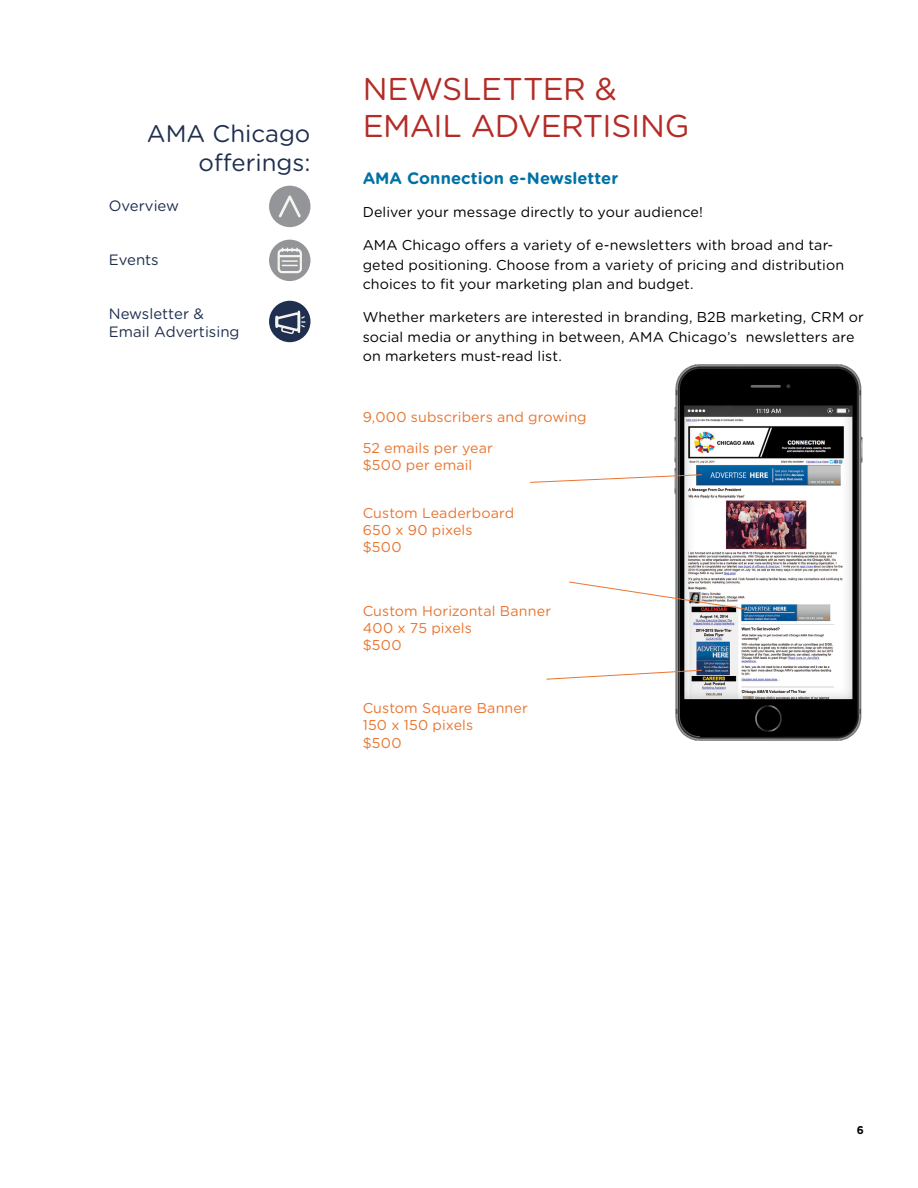
<style>
.page{position:relative;width:918px;height:1188px;background:#fff}
.page>*{position:absolute;margin:0;border:0;box-sizing:border-box;transform-origin:0 0}
.Section_headline{font:31.5px/37.8px "Gotham Rounded";letter-spacing:-.02em;color:#b32c26}
.sidebar_section_head{font:24px/28.8px "Gotham Rounded";color:#1f2f4f;text-align:right}
.paragraph_headline{font:700 16.5px "Gotham Rounded";letter-spacing:.005em;color:#0071a6}
.sidebar_boldtext{font:15px/18px "Gotham Rounded";color:#1f2f4f}
.body_text{font:14.25px/19.5px "Gotham Rounded";letter-spacing:.005em;color:#000}
.paragraph_headline-2{font:14.25px/17.1px "Gotham Rounded";letter-spacing:.01em;color:#e87631}
.t1{font:700 11.25px "Gotham Rounded";color:#000;scale:.95 1}
</style>
<div class="page">
<div style="left:269px;top:240px;width:41px;height:41px;background:#939598;border-radius:50%"></div>
<div style="left:278px;top:249px;width:24px;height:24px;border:2px solid #f5f4ee;border-radius:4px"></div>
<hr style="left:279px;top:255px;width:22px;height:2px;background:#f5f4ee">
<svg style="left:282px;top:248px;width:16px;height:3px"></svg>
<svg style="left:282px;top:260px;width:15px;height:6px"></svg>
<div style="left:269px;top:186px;width:41px;height:41px;background:#939598;border-radius:50%"></div>
<svg style="left:279px;top:195px;width:22px;height:22px"></svg>
<div style="left:269px;top:301px;width:41px;height:41px;background:#1f2f4f;border-radius:50%"></div>
<hr style="left:298px;top:312px;width:2px;height:20px;background:#f5f4ee">
<svg style="left:275px;top:313px;width:31px;height:22px"></svg>
<img style="left:674px;top:364px;width:189px;height:377px">
<svg style="left:569px;top:581px;width:177px;height:29px"></svg>
<svg style="left:546px;top:669px;width:157px;height:11px"></svg>
<svg style="left:530px;top:474px;width:173px;height:9px"></svg>
<p class="sidebar_section_head" style="left:147px;top:118px;width:165px">AMA Chicago offerings:</p>
<p class="sidebar_boldtext" style="left:109px;top:196px;width:72px">Overview</p>
<p class="sidebar_boldtext" style="left:109px;top:250px;width:51px">Events</p>
<p class="sidebar_boldtext" style="left:109px;top:304px;width:132px">Newsletter &amp;<br>Email Advertising</p>
<p class="Section_headline" style="left:363px;top:68px;width:328px">NEWSLETTER &amp;<br>EMAIL ADVERTISING</p>
<p class="paragraph_headline" style="left:363px;top:166px;width:257px">AMA Connection e-Newsletter</p>
<p class="body_text" style="left:363px;top:202px;width:342px">Deliver your message directly to your audience!</p>
<p class="body_text" style="left:363px;top:235px;width:483px">AMA Chicago offers a variety of e-newsletters with broad and tar&shy;geted positioning. Choose from a variety of pricing and distribution choices to fit your marketing plan and budget.</p>
<p class="body_text" style="left:363px;top:307px;width:503px">Whether marketers are interested in branding, B2B marketing, CRM or social media or anything in between, AMA Chicago’s newsletters are on marketers must-read list.</p>
<p class="paragraph_headline-2" style="left:363px;top:408px;width:226px">9,000 subscribers and growing</p>
<p class="paragraph_headline-2" style="left:363px;top:439px;width:132px">52 emails per year $500 per email</p>
<p class="paragraph_headline-2" style="left:363px;top:504px;width:153px">Custom Leaderboard<br>650 x 90 pixels $500</p>
<p class="paragraph_headline-2" style="left:363px;top:601px;width:190px">Custom Horizontal Banner<br>400 x 75 pixels<br>$500</p>
<p class="paragraph_headline-2" style="left:363px;top:699px;width:167px">Custom Square Banner<br>150 x 150 pixels<br>$500</p>
<p class="t1" style="left:857px;top:1122px;width:9px">6</p>
</div>
